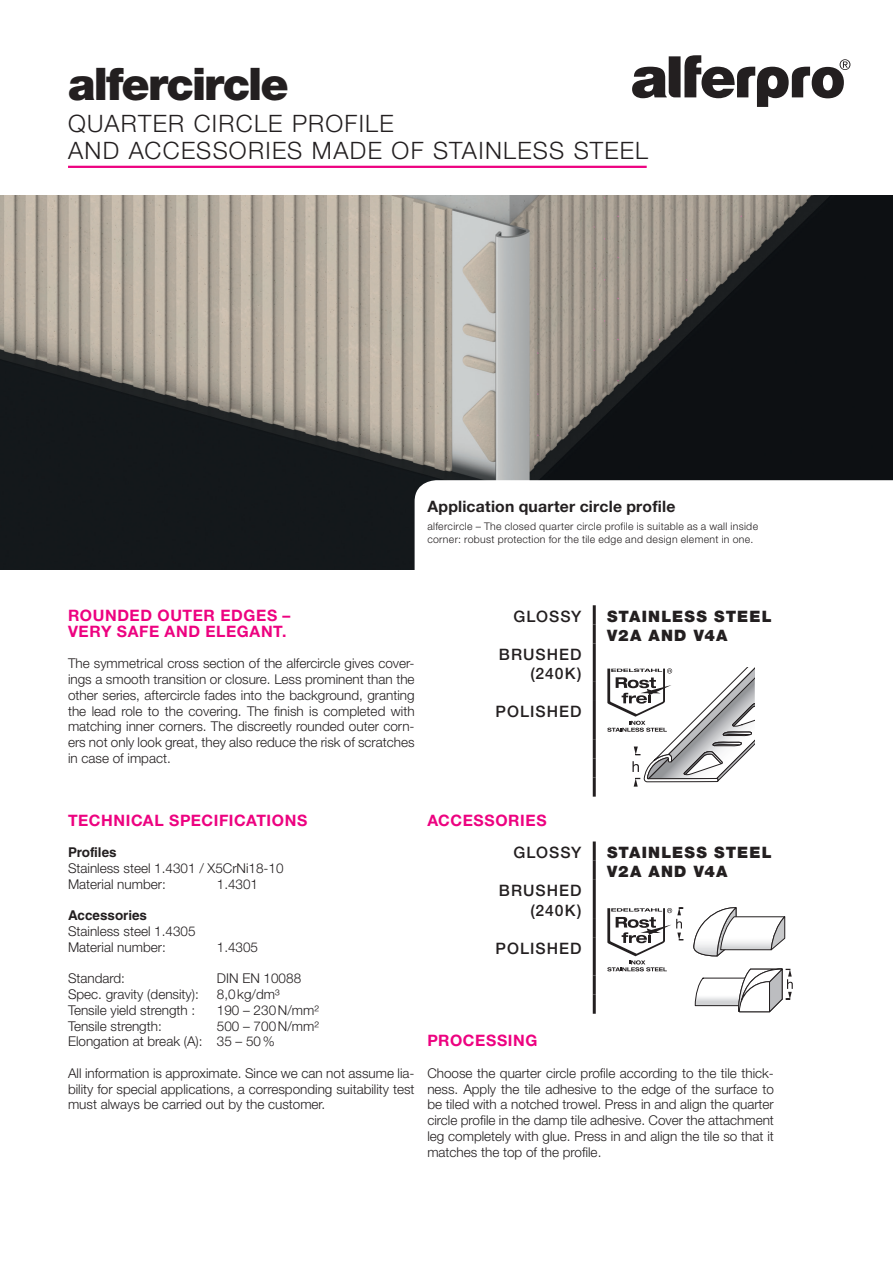
<style>
.page{position:relative;width:893px;height:1263px;background:#fff}
.page>*{position:absolute;margin:0;border:0;box-sizing:border-box;transform-origin:0 0}
.t1{font:900 45px "Helvetica Neue LT Std";letter-spacing:-.045em;color:#231f20}
.t2{font:300 24px/27.5px "Helvetica Neue LT Std";letter-spacing:.055em;color:#231f20}
.t3{font:700 15.75px/15.8px "Helvetica Neue LT Std";letter-spacing:.04em;color:#ed0280}
.t4{font:500 15.75px/19.5px "Helvetica Neue LT Std";letter-spacing:.065em;color:#231f20;text-align:right}
.t5{font:900 15.75px/19.5px "Helvetica Neue LT Std";letter-spacing:.075em;color:#231f20}
.t6{font:700 15.75px "Helvetica Neue LT Std";letter-spacing:.015em;color:#231f20}
.t7{font:300 13.5px/15.8px "Helvetica Neue LT Std";color:#231f20;text-align:justify}
.t8{font:700 13.5px "Helvetica LT Std";color:#231f20}
.t9{font:300 10.5px/13.5px "Helvetica Neue LT Std";letter-spacing:.03em;color:#231f20}
</style>
<div class="page">
<svg style="left:632px;top:55px;width:218px;height:52px"></svg>
<img style="left:0;top:196px;width:893px;height:374px">
<svg style="left:415px;top:480px;width:478px;height:90px"></svg>
<svg style="left:695px;top:968px;width:98px;height:45px"></svg>
<svg style="left:607px;top:908px;width:76px;height:63px"></svg>
<svg style="left:693px;top:907px;width:93px;height:49px"></svg>
<hr style="left:593px;top:880px;width:3px;height:38px;background:#231f20">
<hr style="left:593px;top:937px;width:3px;height:38px;background:#231f20">
<hr style="left:593px;top:841px;width:3px;height:20px;background:#231f20">
<hr style="left:593px;top:861px;width:3px;height:19px;background:#231f20">
<hr style="left:593px;top:918px;width:3px;height:19px;background:#231f20">
<hr style="left:593px;top:975px;width:3px;height:19px;background:#231f20">
<hr style="left:593px;top:994px;width:3px;height:20px;background:#231f20">
<svg style="left:607px;top:668px;width:148px;height:119px"></svg>
<hr style="left:593px;top:643px;width:3px;height:39px;background:#231f20">
<hr style="left:593px;top:701px;width:3px;height:38px;background:#231f20">
<hr style="left:593px;top:605px;width:3px;height:19px;background:#231f20">
<hr style="left:593px;top:624px;width:3px;height:19px;background:#231f20">
<hr style="left:593px;top:682px;width:3px;height:19px;background:#231f20">
<hr style="left:593px;top:739px;width:3px;height:19px;background:#231f20">
<hr style="left:593px;top:758px;width:3px;height:19px;background:#231f20">
<hr style="left:593px;top:777px;width:3px;height:20px;background:#231f20">
<hr style="left:68px;top:166px;width:579px;height:2px;background:#ed0280">
<h1 class="t1" style="left:68px;top:57px;width:222px">alfercircle</h1>
<h2 class="t2" style="left:68px;top:109px;width:582px">QUARTER CIRCLE PROFILE<br>AND ACCESSORIES MADE OF STAINLESS STEEL</h2>
<p class="t6" style="left:427px;top:497px;width:249px">Application quarter circle profile</p>
<p class="t9" style="left:427px;top:519px;width:332px">alfercircle – The closed quarter circle profile is suitable as a wall inside corner: robust protection for the tile edge and design element in one.</p>
<p class="t3" style="left:68px;top:607px;width:224px">ROUNDED OUTER EDGES –<br>VERY SAFE AND ELEGANT.</p>
<p class="t7" style="left:68px;top:655px;width:348px">The symmetrical cross section of the alfercircle gives cover&shy;ings a smooth transition or closure. Less prominent than the other series, aftercircle fades into the background, granting the lead role to the covering. The finish is completed with matching inner corners. The discreetly rounded outer corn&shy;ers not only look great, they also reduce the risk of scratches in case of impact.</p>
<p class="t4" style="left:513px;top:606px;width:70px">GLOSSY</p>
<p class="t4" style="left:499px;top:644px;width:84px">BRUSHED (240K)</p>
<p class="t4" style="left:496px;top:702px;width:87px">POLISHED</p>
<p class="t5" style="left:607px;top:606px;width:166px">STAINLESS STEEL<br>V2A AND V4A</p>
<p class="t3" style="left:68px;top:812px;width:241px">TECHNICAL SPECIFICATIONS</p>
<p class="t8" style="left:68px;top:844px;width:50px">Profiles</p>
<p class="t7" style="left:68px;top:860px;width:217px">Stainless steel 1.4301 / X5CrNi18-10<br>Material number:</p>
<p class="t7" style="left:217px;top:876px;width:43px">1.4301</p>
<p class="t8" style="left:68px;top:907px;width:81px">Accessories</p>
<p class="t7" style="left:68px;top:923px;width:129px">Stainless steel 1.4305<br>Material number:</p>
<p class="t7" style="left:217px;top:939px;width:43px">1.4305</p>
<p class="t7" style="left:68px;top:970px;width:59px">Standard:</p>
<p class="t7" style="left:217px;top:970px;width:86px">DIN EN 10088</p>
<p class="t7" style="left:68px;top:986px;width:132px">Spec. gravity (density):</p>
<p class="t7" style="left:217px;top:986px;width:64px">8,0kg/dm3</p>
<p class="t7" style="left:68px;top:1002px;width:129px">Tensile yield strength :</p>
<p class="t7" style="left:217px;top:1002px;width:103px">190 – 230N/mm2</p>
<p class="t7" style="left:68px;top:1018px;width:95px">Tensile strength:</p>
<p class="t7" style="left:68px;top:1018px;width:252px;text-indent:149px">500 – 700N/mm2<br>Elongation at break (A): 35 – 50%</p>
<p class="t7" style="left:68px;top:1065px;width:348px">All information is approximate. Since we can not assume lia&shy;bility for special applications, a corresponding suitability test must always be carried out by the customer.</p>
<p class="t3" style="left:427px;top:812px;width:121px">ACCESSORIES</p>
<p class="t4" style="left:513px;top:842px;width:70px">GLOSSY</p>
<p class="t4" style="left:499px;top:881px;width:84px">BRUSHED (240K)</p>
<p class="t4" style="left:496px;top:938px;width:87px">POLISHED</p>
<p class="t5" style="left:607px;top:842px;width:166px">STAINLESS STEEL<br>V2A AND V4A</p>
<p class="t3" style="left:427px;top:1032px;width:112px">PROCESSING</p>
<p class="t7" style="left:427px;top:1065px;width:348px">Choose the quarter circle profile according to the tile thick&shy;ness. Apply the tile adhesive to the edge of the surface to be tiled with a notched trowel. Press in and align the quarter circle profile in the damp tile adhesive. Cover the attachment leg completely with glue. Press in and align the tile so that it matches the top of the profile.</p>
</div>
